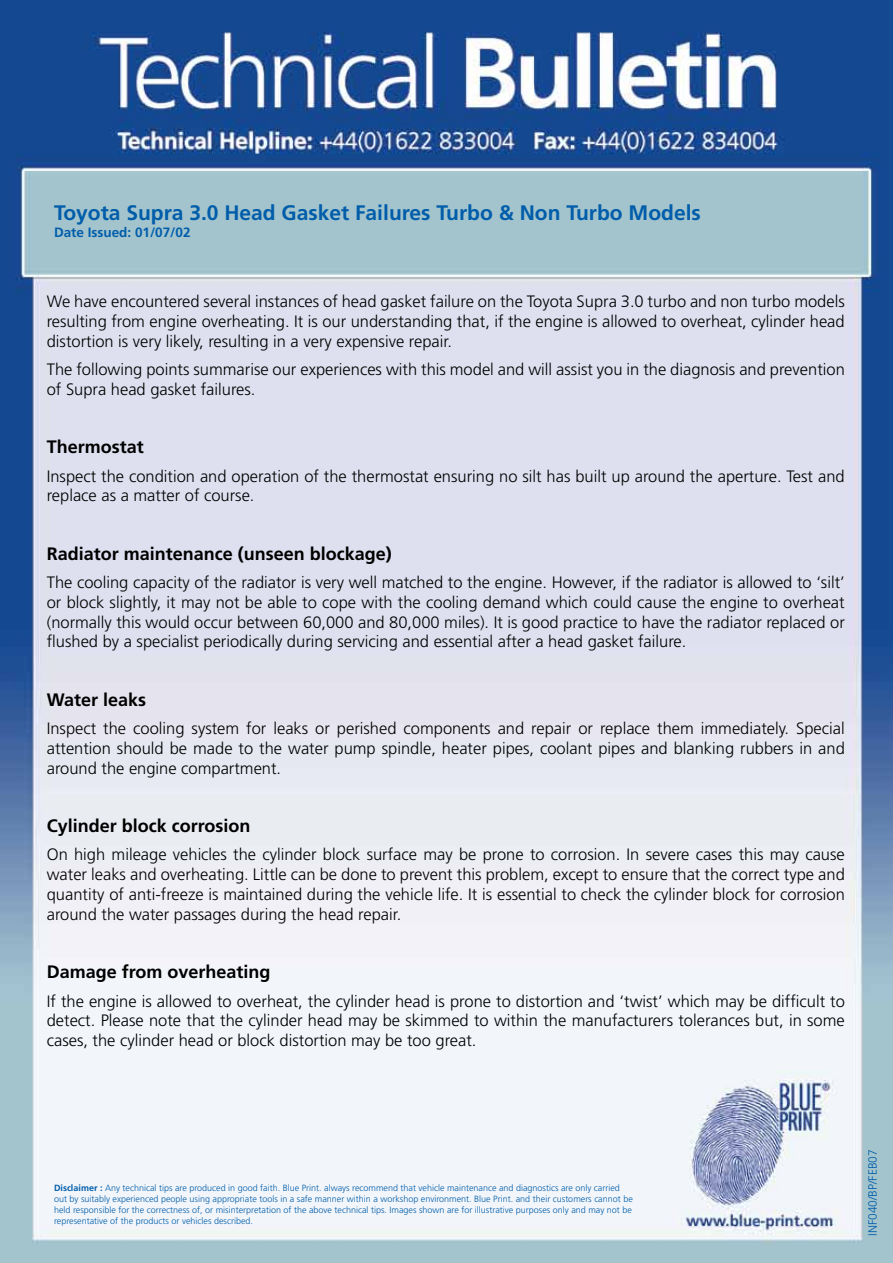
<style>
.page{position:relative;width:893px;height:1263px;background:#fff}
.page>*{position:absolute;margin:0;border:0;box-sizing:border-box;transform-origin:0 0}
.t1{font:700 21px "Frutiger";color:#005daa}
.t2{font:700 18px "Frutiger";color:#000}
.t3{font:300 16.5px/19.8px "Frutiger";color:#000;text-align:justify}
.t4{font:700 13.5px "Frutiger";color:#005daa}
.t5{font:300 12px "Frutiger";color:#005daa}
.t6{font:300 9px/10.8px "Frutiger";color:#005daa}
.s1{font-weight:700}
</style>
<div class="page">
<img style="left:0;top:0;width:893px;height:1263px">
<p class="t1" style="left:54px;top:201px;width:648px">Toyota Supra 3.0 Head Gasket Failures Turbo &amp; Non Turbo Models</p>
<p class="t4" style="left:54px;top:224px;width:138px">Date Issued: 01/07/02</p>
<p class="t3" style="left:47px;top:291px;width:799px">We have encountered several instances of head gasket failure on the Toyota Supra 3.0 turbo and non turbo models resulting from engine overheating. It is our understanding that, if the engine is allowed to overheat, cylinder head distortion is very likely, resulting in a very expensive repair.</p>
<p class="t3" style="left:47px;top:359px;width:799px">The following points summarise our experiences with this model and will assist you in the diagnosis and prevention of Supra head gasket failures.</p>
<p class="t2" style="left:47px;top:436px;width:99px">Thermostat</p>
<p class="t3" style="left:47px;top:466px;width:799px">Inspect the condition and operation of the thermostat ensuring no silt has built up around the aperture. Test and replace as a matter of course.</p>
<p class="t2" style="left:47px;top:543px;width:347px">Radiator maintenance (unseen blockage)</p>
<p class="t3" style="left:47px;top:572px;width:800px">The cooling capacity of the radiator is very well matched to the engine. However, if the radiator is allowed to ‘silt’ or block slightly, it may not be able to cope with the cooling demand which could cause the engine to overheat (normally this would occur between 60,000 and 80,000 miles). It is good practice to have the radiator replaced or flushed by a specialist periodically during servicing and essential after a head gasket failure.</p>
<p class="t2" style="left:47px;top:689px;width:101px">Water leaks</p>
<p class="t3" style="left:47px;top:718px;width:800px">Inspect the cooling system for leaks or perished components and repair or replace them immediately. Special attention should be made to the water pump spindle, heater pipes, coolant pipes and blanking rubbers in and around the engine compartment.</p>
<p class="t2" style="left:47px;top:815px;width:205px">Cylinder block corrosion</p>
<p class="t3" style="left:47px;top:845px;width:800px">On high mileage vehicles the cylinder block surface may be prone to corrosion. In severe cases this may cause water leaks and overheating. Little can be done to prevent this problem, except to ensure that the correct type and quantity of anti-freeze is maintained during the vehicle life. It is essential to check the cylinder block for corrosion around the water passages during the head repair.</p>
<p class="t2" style="left:47px;top:961px;width:225px">Damage from overheating</p>
<p class="t3" style="left:47px;top:991px;width:800px">If the engine is allowed to overheat, the cylinder head is prone to distortion and ‘twist’ which may be difficult to detect. Please note that the cylinder head may be skimmed to within the manufacturers tolerances but, in some cases, the cylinder head or block distortion may be too great.</p>
<p class="t6" style="left:54px;top:1183px;width:580px"><span class="s1">Disclaimer :</span> Any technical tips are produced in good faith. Blue Print. always recommend that vehicle maintenance and diagnostics are only carried out by suitably experienced people using appropriate tools in a safe manner within a workshop environment. Blue Print. and their customers cannot be held responsible for the correctness of, or misinterpretation of the above technical tips. Images shown are for illustrative purposes only and may not be representative of the products or vehicles described.</p>
<p class="t5" style="left:866px;top:1236px;width:88px;rotate:-90deg">INF040/BP/FEB07</p>
</div>
